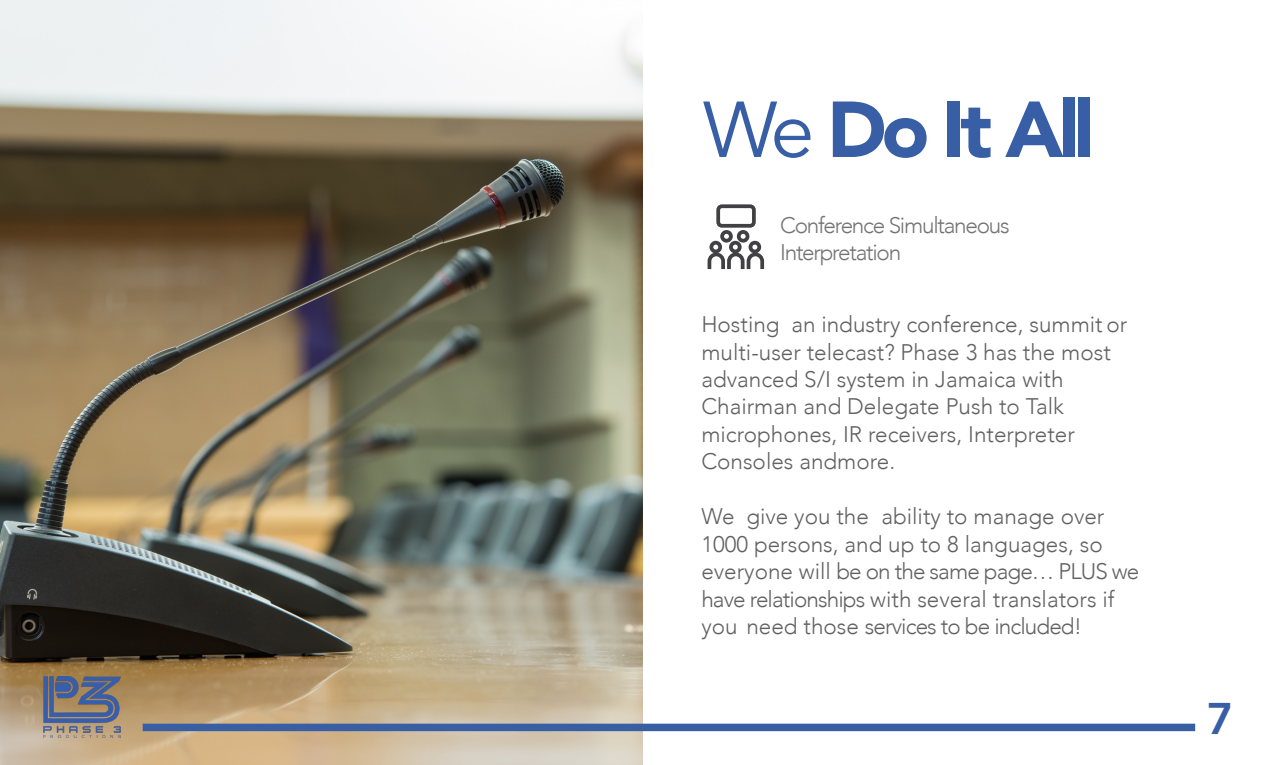
<style>
.page{position:relative;width:1274px;height:765px;background:#fff}
.page>*{position:absolute;margin:0;border:0;box-sizing:border-box;transform-origin:0 0}
.t1{font:900 78.38px "Avenir";letter-spacing:-.065em;color:#385ea5}
.t2{font:800 44.25px "Avenir";color:#385ea5}
.t3{font:300 22.5px/27.5px "Avenir";color:#626161}
.t4{font:300 22.5px/27px "Avenir";letter-spacing:-.055em;color:#747475}
.s1{font-weight:400}
</style>
<div class="page">
<img style="left:0;top:0;width:642px;height:765px">
<img style="left:44px;top:676px;width:77px;height:61px">
<div style="left:143px;top:724px;width:1052px;height:7px;background:#385ea4"></div>
<div style="left:716px;top:204px;width:40px;height:24px;border:4px solid #414042;border-radius:4px"></div>
<div style="left:720px;top:230px;width:13px;height:13px;border:4px solid #414042;border-radius:50%"></div>
<div style="left:737px;top:230px;width:12px;height:13px;border:4px solid #414042;border-radius:50%"></div>
<div style="left:709px;top:241px;width:13px;height:12px;border:4px solid #414042;border-radius:50%"></div>
<div style="left:729px;top:241px;width:12px;height:12px;border:4px solid #414042;border-radius:50%"></div>
<div style="left:748px;top:241px;width:13px;height:12px;border:4px solid #414042;border-radius:50%"></div>
<svg style="left:707px;top:251px;width:58px;height:19px"></svg>
<h1 class="t1" style="left:703px;top:63px;width:392px"><span class="s1">We</span> Do It All</h1>
<p class="t4" style="left:780px;top:212px;width:231px">Conference Simultaneous<br>Interpretation</p>
<p class="t3" style="left:701px;top:311px;width:427px">Hosting an industry conference, summit or multi-user telecast? Phase 3 has the most advanced S/I system in Jamaica with Chairman and Delegate Push to Talk microphones, IR receivers, Interpreter Consoles andmore.</p>
<p class="t3" style="left:701px;top:503px;width:440px">We give you the ability to manage over 1000 persons, and up to 8 languages, so everyone will be on the same page… PLUS we have relationships with several translators if you need those services to be included!</p>
<h2 class="t2" style="left:1207px;top:684px;width:28px">7</h2>
</div>
